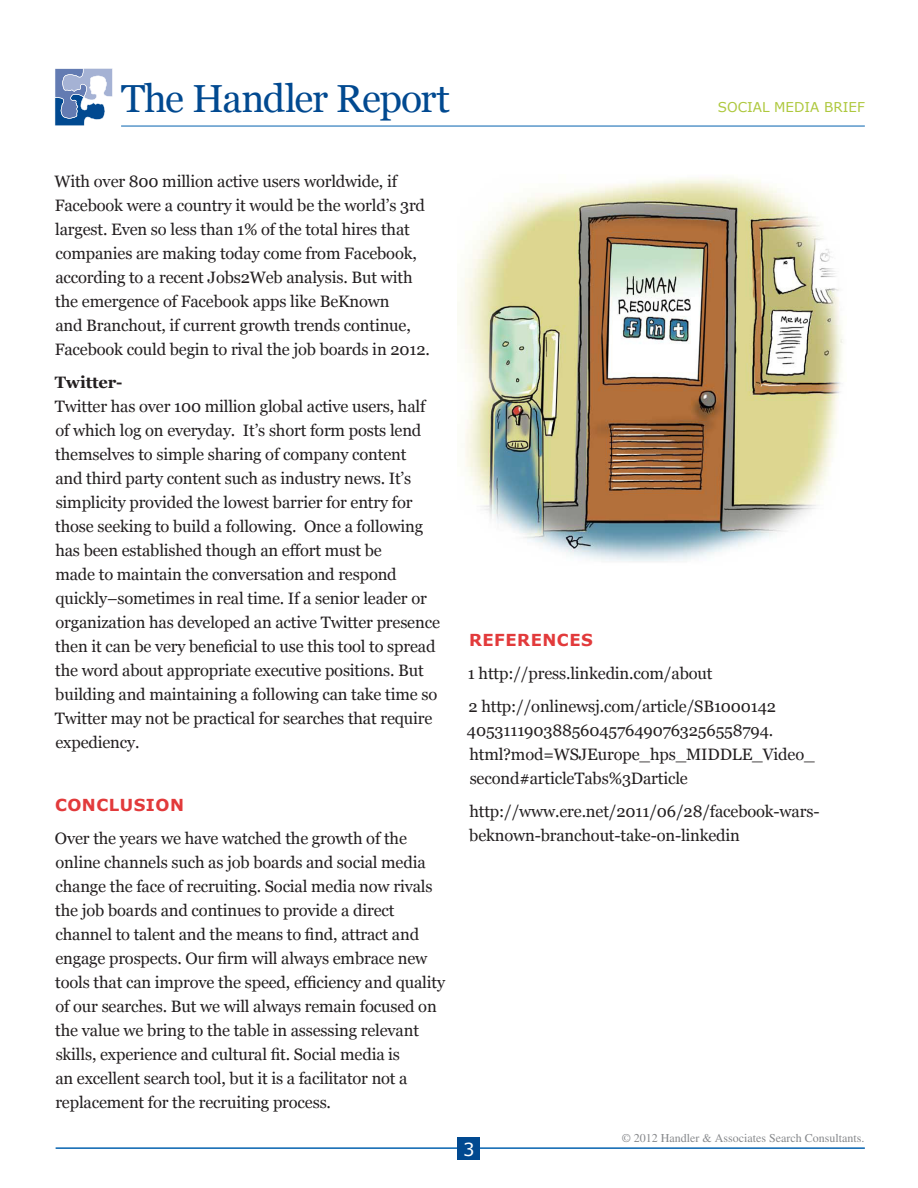
<style>
.page{position:relative;width:918px;height:1188px;background:#fff}
.page>*{position:absolute;margin:0;border:0;box-sizing:border-box;transform-origin:0 0}
.t1{font:39.15px "Georgia";letter-spacing:-.035em;color:#014990}
.t2{font:18px "Verdana";color:#fff}
.t3{font:16.5px/24px "Georgia";letter-spacing:-.01em;color:#231f20}
.t4{font:700 16.5px "Verdana";letter-spacing:.03em;color:#e23a3b}
.t5{font:13.5px "Verdana";color:#aec83e}
.t6{font:12px "Times";color:#87898c}
.s1{font-weight:700}
</style>
<div class="page">
<svg style="left:55px;top:68px;width:58px;height:58px"></svg>
<hr style="left:121px;top:126px;width:744px;height:1px;background:#0663b0">
<hr style="left:56px;top:1147px;width:809px;height:2px;background:#0663b0">
<div style="left:458px;top:1138px;width:22px;height:22px;background:#014990"></div>
<img style="left:458px;top:178px;width:385px;height:384px">
<p class="t1" style="left:121px;top:75px;width:331px">The Handler Report</p>
<p class="t5" style="left:718px;top:98px;width:149px">SOCIAL MEDIA BRIEF</p>
<p class="t3" style="left:55px;top:170px;width:377px">With over 800 million active users worldwide, if Facebook were a country it would be the world’s 3rd largest. Even so less than 1% of the total hires that companies are making today come from Facebook, according to a recent Jobs2Web analysis. But with the emergence of Facebook apps like BeKnown<br>and Branchout, if current growth trends continue, Facebook could begin to rival the job boards in 2012.</p>
<p class="t3" style="left:55px;top:371px;width:387px"><span class="s1">Twitter-<br></span>Twitter has over 100 million global active users, half of which log on everyday. It’s short form posts lend themselves to simple sharing of company content<br>and third party content such as industry news. It’s simplicity provided the lowest barrier for entry for those seeking to build a following. Once a following has been established though an effort must be<br>made to maintain the conversation and respond quickly–sometimes in real time. If a senior leader or organization has developed an active Twitter presence then it can be very beneficial to use this tool to spread the word about appropriate executive positions. But building and maintaining a following can take time so Twitter may not be practical for searches that require expediency.</p>
<p class="t4" style="left:55px;top:794px;width:130px">CONCLUSION</p>
<p class="t3" style="left:55px;top:827px;width:392px">Over the years we have watched the growth of the online channels such as job boards and social media change the face of recruiting. Social media now rivals the job boards and continues to provide a direct channel to talent and the means to find, attract and engage prospects. Our firm will always embrace new tools that can improve the speed, efficiency and quality of our searches. But we will always remain focused on the value we bring to the table in assessing relevant skills, experience and cultural fit. Social media is<br>an excellent search tool, but it is a facilitator not a replacement for the recruiting process.</p>
<p class="t4" style="left:469px;top:629px;width:125px">REFERENCES</p>
<p class="t3" style="left:468px;top:662px;width:246px">1 http://press.linkedin.com/about</p>
<p class="t3" style="left:467px;top:695px;width:349px">2 http://onlinewsj.com/article/SB1000142<br>4053111903885604576490763256558794. html?mod=WSJEurope_hps_MIDDLE_Video_ second#articleTabs%3Darticle</p>
<p class="t3" style="left:469px;top:800px;width:352px">http://www.ere.net/2011/06/28/facebook-wars&shy;beknown-branchout-take-on-linkedin</p>
<p class="t2" style="left:463px;top:1138px;width:13px">3</p>
<p class="t6" style="left:622px;top:1131px;width:244px">© 2012 Handler &amp; Associates Search Consultants.</p>
</div>
